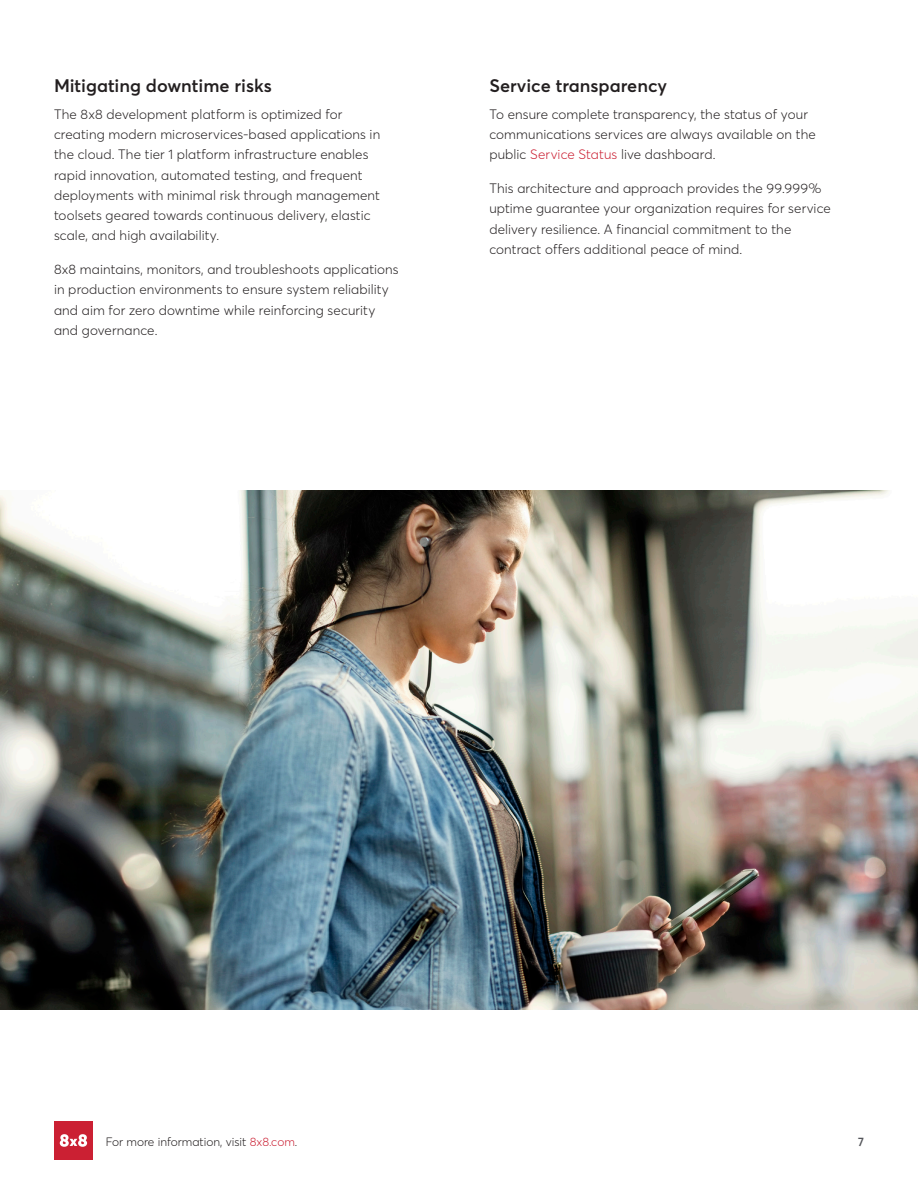
<style>
.page{position:relative;width:918px;height:1188px;background:#fff}
.page>*{position:absolute;margin:0;border:0;box-sizing:border-box;transform-origin:0 0}
.Subhead_Level_2{font:600 18px "Averta";color:#231f20}
.Body{font:300 13.5px/20.2px "Averta";letter-spacing:.01em;color:#231f20}
.t1{font:300 12px "Averta";color:#231f20}
.t2{font:600 12px "Averta";color:#54555a}
.s1{color:#cb2033}
</style>
<div class="page">
<img style="left:0;top:490px;width:918px;height:520px">
<div style="left:54px;top:1121px;width:39px;height:39px;background:#cb2033"></div>
<svg style="left:60px;top:1134px;width:27px;height:13px"></svg>
<p class="Subhead_Level_2" style="left:54px;top:73px;width:219px">Mitigating downtime risks</p>
<p class="Body" style="left:54px;top:103px;width:328px">The 8x8 development platform is optimized for creating modern microservices-based applications in the cloud. The tier 1 platform infrastructure enables rapid innovation, automated testing, and frequent deployments with minimal risk through management toolsets geared towards continuous delivery, elastic scale, and high availability.</p>
<p class="Body" style="left:54px;top:259px;width:346px">8x8 maintains, monitors, and troubleshoots applications in production environments to ensure system reliability and aim for zero downtime while reinforcing security and governance.</p>
<p class="Subhead_Level_2" style="left:489px;top:73px;width:179px">Service transparency</p>
<p class="Body" style="left:489px;top:103px;width:328px">To ensure complete transparency, the status of your communications services are always available on the public <span class="s1">Service Status</span> live dashboard.</p>
<p class="Body" style="left:489px;top:178px;width:343px">This architecture and approach provides the 99.999% uptime guarantee your organization requires for service delivery resilience. A financial commitment to the contract offers additional peace of mind.</p>
<p class="t1" style="left:106px;top:1133px;width:193px">For more information, visit <span class="s1">8x8.com</span>.</p>
<p class="t2" style="left:858px;top:1133px;width:7px">7</p>
</div>
